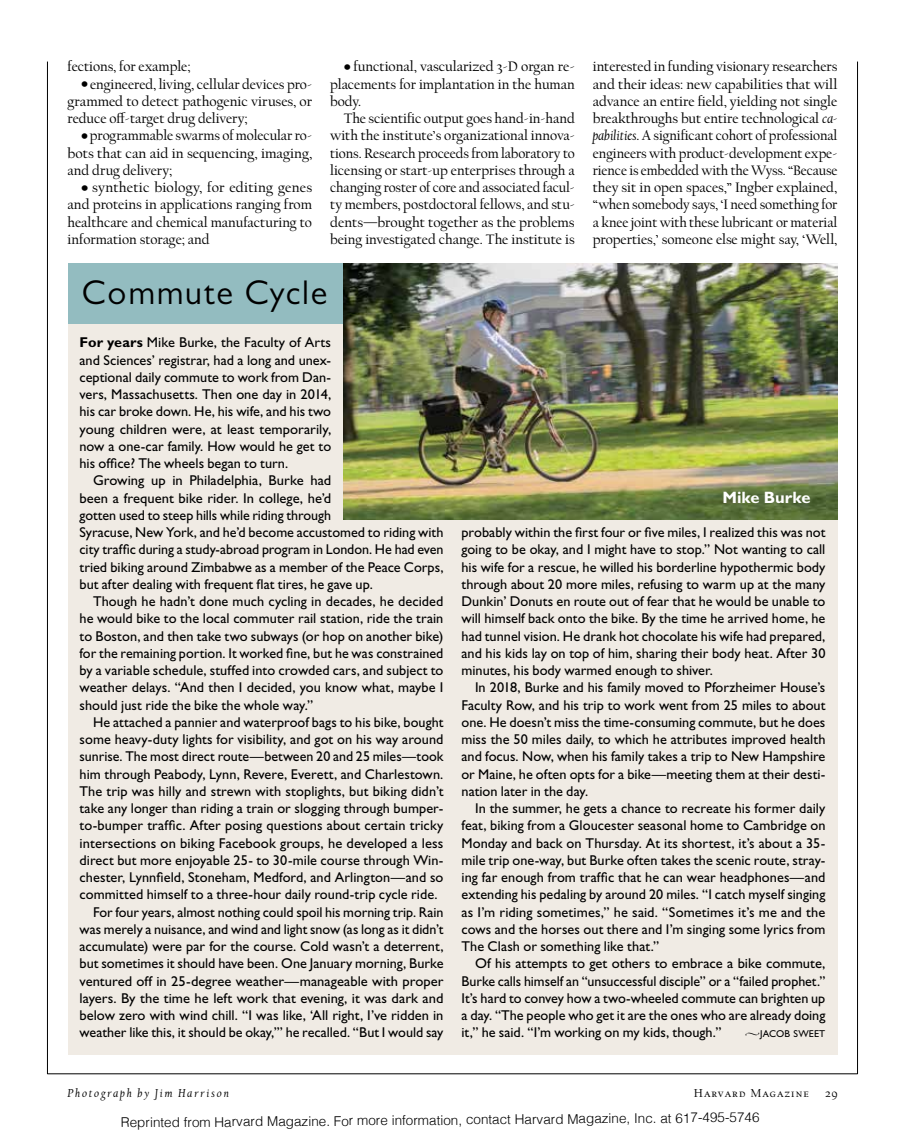
<style>
.page{position:relative;width:905px;height:1134px;background:#fff}
.page>*{position:absolute;margin:0;border:0;box-sizing:border-box;transform-origin:0 0}
.t1{font:34.5px "Gill Sans MT Std";letter-spacing:.05em;color:#000}
.t2{font:700 16.5px "Gill Sans Std";color:#fff}
.t3{font:14.25px/17.2px "Gill Sans Std";color:#000;text-align:justify}
.t4{font:14.25px/17.2px "Cal Harvard";letter-spacing:-.005em;color:#000;text-align:justify}
.t5{font:300 13.5px "Helvetica";color:#000}
.t6{font:italic 12px "Cal Harvard";letter-spacing:.15em;color:#000}
.t7{font:12px "Cal Harvard";letter-spacing:.1em;color:#000}
.t8{font:10.05px "Gill Sans Std";letter-spacing:.015em;color:#000}
.s1{font-size:10.5px}
.s2{font-style:italic}
.s3{font-weight:700}
</style>
<div class="page">
<hr style="left:47px;top:62px;width:1px;height:1012px;background:#000">
<hr style="left:857px;top:62px;width:1px;height:1012px;background:#000">
<hr style="left:47px;top:1074px;width:810px;height:1px;background:#000">
<div style="left:68px;top:264px;width:769px;height:790px;background:#f0ebe4"></div>
<div style="left:68px;top:264px;width:557px;height:60px;background:#93bcc0"></div>
<img style="left:343px;top:263px;width:494px;height:257px">
<p class="t4" style="left:68px;top:59px;width:124px">fections, for example;</p>
<p class="t4" style="left:68px;top:76px;width:246px;text-indent:14px"><span class="s1">•</span> engineered, living, cellular devices pro&shy;grammed to detect pathogenic viruses, or reduce off-target drug delivery;</p>
<p class="t4" style="left:68px;top:128px;width:246px;text-indent:14px"><span class="s1">•</span> programmable swarms of molecular ro&shy;bots that can aid in sequencing, imaging, and drug delivery;</p>
<p class="t4" style="left:68px;top:180px;width:246px;text-align:left;text-indent:14px"><span class="s1">•</span> synthetic biology, for editing genes and proteins in applications ranging from healthcare and chemical manufacturing to information storage; and</p>
<p class="t4" style="left:330px;top:59px;width:246px;text-indent:14px"><span class="s1">•</span> functional, vascularized 3-D organ re&shy;placements for implantation in the human body.</p>
<p class="t4" style="left:330px;top:111px;width:246px;text-indent:14px">The scientific output goes hand-in-hand with the institute’s organizational innova&shy;tions. Research proceeds from laboratory to licensing or start-up enterprises through a changing roster of core and associated facul&shy;ty members, postdoctoral fellows, and stu&shy;dents—brought together as the problems being investigated change. The institute is</p>
<h1 class="t1" style="left:82px;top:272px;width:247px">Commute Cycle</h1>
<p class="t4" style="left:592px;top:59px;width:246px">interested in funding visionary researchers and their ideas: new capabilities that will advance an entire field, yielding not single breakthroughs but entire technological <span class="s2">ca&shy;pabilities</span>. A significant cohort of professional engineers with product-development expe&shy;rience is embedded with the Wyss. “Because they sit in open spaces,” Ingber explained, “when somebody says, ‘I need something for a knee joint with these lubricant or material properties,’ someone else might say, ‘Well,</p>
<p class="t3" style="left:80px;top:334px;width:253px"><span class="s3">For years</span> Mike Burke, the Faculty of Arts and Sciences’ registrar, had a long and unex&shy;ceptional daily commute to work from Dan&shy;vers, Massachusetts. Then one day in 2014, his car broke down. He, his wife, and his two young children were, at least temporarily, now a one-car family. How would he get to his office? The wheels began to turn.</p>
<p class="t3" style="left:79px;top:472px;width:365px;text-align:left;text-indent:14px">Growing up in Philadelphia, Burke had<br>been a frequent bike rider. In college, he’d<br>gotten used to steep hills while riding through<br>Syracuse, New York, and he’d become accustomed to riding with city traffic during a study-abroad program in London. He had even tried biking around Zimbabwe as a member of the Peace Corps, but after dealing with frequent flat tires, he gave up.</p>
<p class="t3" style="left:80px;top:593px;width:365px;text-indent:13px">Though he hadn’t done much cycling in decades, he decided he would bike to the local commuter rail station, ride the train to Boston, and then take two subways (or hop on another bike) for the remaining portion. It worked fine, but he was constrained by a variable schedule, stuffed into crowded cars, and subject to weather delays. “And then I decided, you know what, maybe I should just ride the bike the whole way.”</p>
<p class="t3" style="left:93px;top:713px;width:352px">He attached a pannier and waterproof bags to his bike, bought</p>
<p class="t3" style="left:80px;top:731px;width:365px">some heavy-duty lights for visibility, and got on his way around</p>
<p class="t3" style="left:80px;top:748px;width:365px">sunrise. The most direct route—between 20 and 25 miles—took</p>
<p class="t3" style="left:80px;top:765px;width:365px">him through Peabody, Lynn, Revere, Everett, and Charlestown.</p>
<p class="t3" style="left:80px;top:782px;width:365px">The trip was hilly and strewn with stoplights, but biking didn’t</p>
<p class="t3" style="left:80px;top:800px;width:365px">take any longer than riding a train or slogging through bumper-</p>
<p class="t3" style="left:80px;top:817px;width:365px">to-bumper traffic. After posing questions about certain tricky</p>
<p class="t3" style="left:80px;top:834px;width:365px">intersections on biking Facebook groups, he developed a less</p>
<p class="t3" style="left:80px;top:851px;width:365px">direct but more enjoyable 25- to 30-mile course through Win-</p>
<p class="t3" style="left:80px;top:869px;width:365px">chester, Lynnfield, Stoneham, Medford, and Arlington—and so</p>
<p class="t3" style="left:80px;top:886px;width:359px">committed himself to a three-hour daily round-trip cycle ride.</p>
<p class="t3" style="left:93px;top:903px;width:352px">For four years, almost nothing could spoil his morning trip. Rain</p>
<p class="t3" style="left:80px;top:920px;width:365px">was merely a nuisance, and wind and light snow (as long as it didn’t</p>
<p class="t3" style="left:80px;top:938px;width:365px">accumulate) were par for the course. Cold wasn’t a deterrent,</p>
<p class="t3" style="left:80px;top:955px;width:365px">but sometimes it should have been. One January morning, Burke</p>
<p class="t3" style="left:80px;top:972px;width:365px">ventured off in 25-degree weather—manageable with proper</p>
<p class="t3" style="left:80px;top:989px;width:365px">layers. By the time he left work that evening, it was dark and</p>
<p class="t3" style="left:80px;top:1007px;width:365px">below zero with wind chill. “I was like, ‘All right, I’ve ridden in</p>
<p class="t3" style="left:80px;top:1024px;width:365px">weather like this, it should be okay,’” he recalled. “But I would say</p>
<p class="t2" style="left:722px;top:488px;width:90px">Mike Burke</p>
<p class="t3" style="left:461px;top:524px;width:365px">probably within the first four or five miles, I realized this was not going to be okay, and I might have to stop.” Not wanting to call his wife for a rescue, he willed his borderline hypothermic body through about 20 more miles, refusing to warm up at the many Dunkin’ Donuts en route out of fear that he would be unable to will himself back onto the bike. By the time he arrived home, he had tunnel vision. He drank hot chocolate his wife had prepared, and his kids lay on top of him, sharing their body heat. After 30 minutes, his body warmed enough to shiver.</p>
<p class="t3" style="left:461px;top:679px;width:365px;text-indent:13px">In 2018, Burke and his family moved to Pforzheimer House’s Faculty Row, and his trip to work went from 25 miles to about one. He doesn’t miss the time-consuming commute, but he does miss the 50 miles daily, to which he attributes improved health and focus. Now, when his family takes a trip to New Hampshire or Maine, he often opts for a bike—meeting them at their desti&shy;nation later in the day.</p>
<p class="t3" style="left:461px;top:800px;width:365px;text-indent:13px">In the summer, he gets a chance to recreate his former daily feat, biking from a Gloucester seasonal home to Cambridge on Monday and back on Thursday. At its shortest, it’s about a 35- mile trip one-way, but Burke often takes the scenic route, stray&shy;ing far enough from traffic that he can wear headphones—and extending his pedaling by around 20 miles. “I catch myself singing as I’m riding sometimes,” he said. “Sometimes it’s me and the cows and the horses out there and I’m singing some lyrics from The Clash or something like that.”</p>
<p class="t3" style="left:461px;top:955px;width:365px;text-indent:14px">Of his attempts to get others to embrace a bike commute, Burke calls himself an “unsuccessful disciple” or a “failed prophet.” It’s hard to convey how a two-wheeled commute can brighten up a day. “The people who get it are the ones who are already doing it,” he said. “I’m working on my kids, though.”</p>
<p class="t8" style="left:745px;top:1028px;width:81px">❖JACOB SWEET</p>
<p class="t6" style="left:68px;top:1087px;width:163px">Photograph by Jim Harrison</p>
<p class="t7" style="left:694px;top:1087px;width:116px">Harvard Magazine</p>
<p class="t7" style="left:825px;top:1087px;width:14px">29</p>
<p class="t5" style="left:121px;top:1108px;width:640px">Reprinted from Harvard Magazine. For more information, contact Harvard Magazine, Inc. at 617-495-5746</p>
</div>
